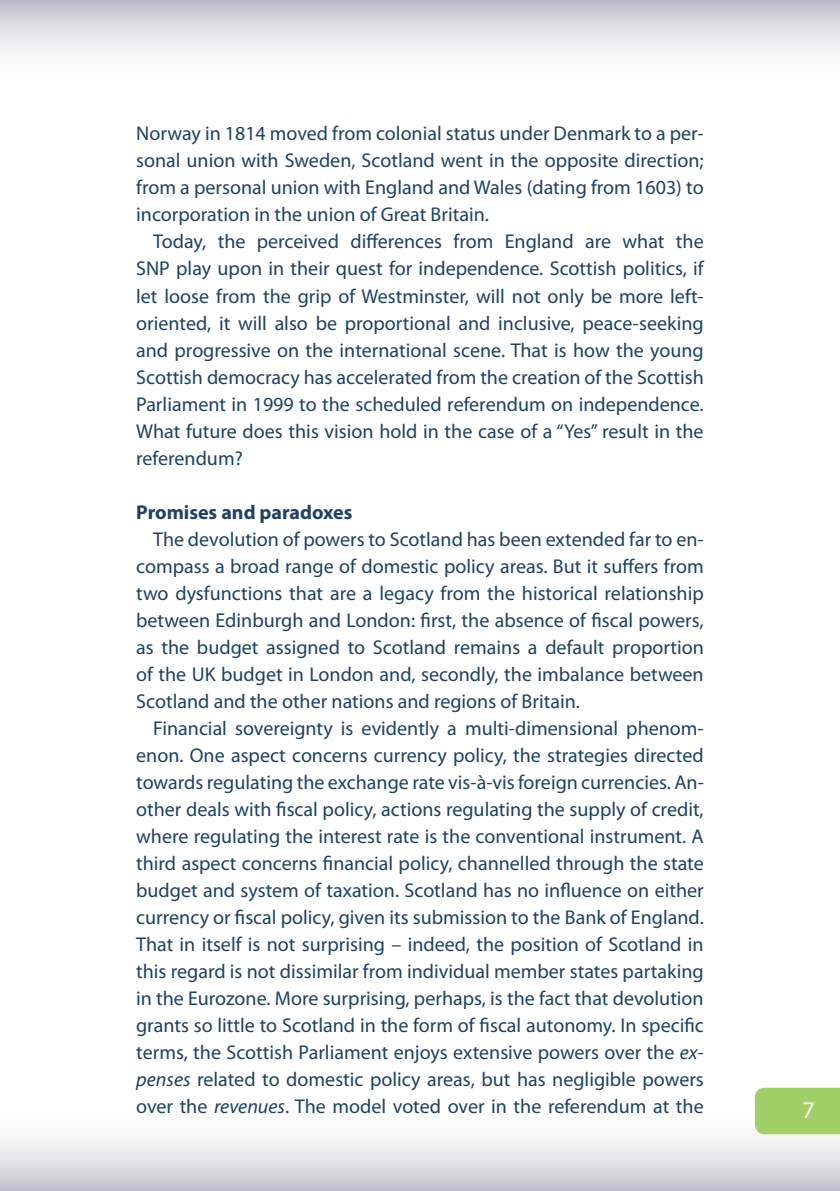
<style>
.page{position:relative;width:840px;height:1191px;background:#fff}
.page>*{position:absolute;margin:0;border:0;box-sizing:border-box;transform-origin:0 0}
.t1{font:24px "Myriad Pro";color:#fff}
.t2{font:20px/27px "Myriad Pro";color:#1e4164;text-align:justify}
.t3{font:700 20px "Myriad Pro";color:#1e4164}
.s1{font-style:italic}
</style>
<div class="page">
<div style="left:0;top:1087px;width:839px;height:104px;background:linear-gradient(to bottom,#fff,#cecdd6)"></div>
<svg style="left:0;top:0;width:839px;height:55px"></svg>
<div style="left:754px;top:1087px;width:85px;height:47px;background:#a0cf67"></div>
<p class="t2" style="left:136px;top:120px;width:568px">Norway in 1814 moved from colonial status under Denmark to a per&shy;sonal union with Sweden, Scotland went in the opposite direction; from a personal union with England and Wales (dating from 1603) to incorporation in the union of Great Britain.</p>
<p class="t2" style="left:136px;top:228px;width:568px;text-indent:17px">Today, the perceived differences from England are what the SNP play upon in their quest for independence. Scottish politics, if let loose from the grip of Westminster, will not only be more left&shy;oriented, it will also be proportional and inclusive, peace-seeking and progressive on the international scene. That is how the young Scottish democracy has accelerated from the creation of the Scottish Parliament in 1999 to the scheduled referendum on independence.<br>What future does this vision hold in the case of a “Yes” result in the referendum?</p>
<p class="t3" style="left:136px;top:499px;width:217px">Promises and paradoxes</p>
<p class="t2" style="left:136px;top:525px;width:568px;text-indent:17px">The devolution of powers to Scotland has been extended far to en&shy;compass a broad range of domestic policy areas. But it suffers from two dysfunctions that are a legacy from the historical relationship between Edinburgh and London: first, the absence of fiscal powers, as the budget assigned to Scotland remains a default proportion of the UK budget in London and, secondly, the imbalance between Scotland and the other nations and regions of Britain.</p>
<p class="t2" style="left:136px;top:714px;width:568px;text-indent:17px">Financial sovereignty is evidently a multi-dimensional phenom&shy;enon. One aspect concerns currency policy, the strategies directed towards regulating the exchange rate vis-à-vis foreign currencies. An&shy;other deals with fiscal policy, actions regulating the supply of credit, where regulating the interest rate is the conventional instrument. A third aspect concerns financial policy, channelled through the state budget and system of taxation. Scotland has no influence on either currency or fiscal policy, given its submission to the Bank of England.<br>That in itself is not surprising – indeed, the position of Scotland in this regard is not dissimilar from individual member states partaking in the Eurozone. More surprising, perhaps, is the fact that devolution grants so little to Scotland in the form of fiscal autonomy. In specific terms, the Scottish Parliament enjoys extensive powers over the <span class="s1">ex&shy;penses</span> related to domestic policy areas, but has negligible powers over the <span class="s1">revenues</span>. The model voted over in the referendum at the</p>
<p class="t1" style="left:802px;top:1094px;width:14px">7</p>
</div>
